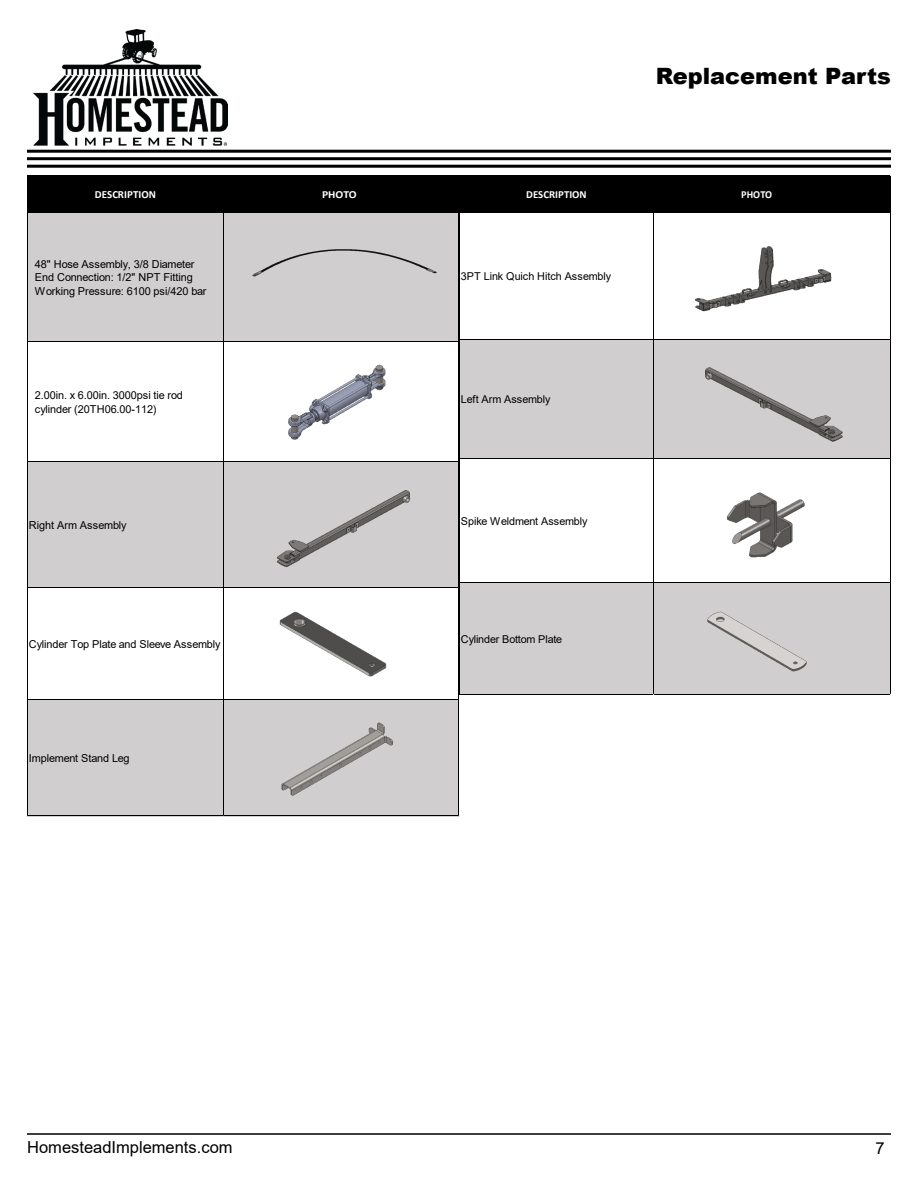
<style>
.page{position:relative;width:918px;height:1188px;background:#fff}
.page>*{position:absolute;margin:0;border:0;box-sizing:border-box;transform-origin:0 0}
.t1{font:900 22.5px "Arial";color:#000}
.t2{font:16.5px "Arial";color:#000}
.t3{font:10.95px/13.5px "Arial";letter-spacing:-.01em;color:#000}
.t4{font:700 10.95px "Calibri";letter-spacing:.005em;color:#fff}
.t5{font:10.8px "Arial";letter-spacing:-.01em;color:#000}
.t6{font:700 10.8px "Calibri";letter-spacing:.005em;color:#fff}
.t7{font:700 10.8px "Calibri";letter-spacing:.005em;color:#fff;scale:1.08 1}
.t8{font:700 10.65px "Calibri";letter-spacing:-.005em;color:#fff}
</style>
<div class="page">
<hr style="left:27px;top:150px;width:864px;height:3px;background:#000">
<hr style="left:27px;top:157px;width:864px;height:3px;background:#000">
<hr style="left:27px;top:165px;width:864px;height:3px;background:#000">
<hr style="left:27px;top:1133px;width:864px;height:2px;background:#000">
<img style="left:33px;top:30px;width:194px;height:115px">
<div style="left:27px;top:176px;width:432px;height:37px;background:#000"></div>
<div style="left:27px;top:213px;width:432px;height:129px;background:#d0cece"></div>
<div style="left:27px;top:462px;width:432px;height:125px;background:#d0cece"></div>
<hr style="left:459px;top:587px;width:1px;height:113px;background:#d0cece">
<div style="left:27px;top:699px;width:432px;height:117px;background:#d0cece"></div>
<hr style="left:27px;top:176px;width:1px;height:640px;background:#000">
<hr style="left:223px;top:213px;width:1px;height:603px;background:#000">
<hr style="left:27px;top:816px;width:432px;height:1px;background:#000">
<hr style="left:458px;top:176px;width:1px;height:640px;background:#000">
<hr style="left:27px;top:213px;width:432px;height:1px;background:#000">
<hr style="left:27px;top:341px;width:432px;height:1px;background:#000">
<hr style="left:27px;top:461px;width:432px;height:1px;background:#000">
<hr style="left:27px;top:587px;width:432px;height:1px;background:#000">
<hr style="left:27px;top:699px;width:432px;height:1px;background:#000">
<img style="left:252px;top:249px;width:185px;height:28px">
<img style="left:277px;top:490px;width:134px;height:77px">
<img style="left:279px;top:611px;width:108px;height:66px">
<img style="left:281px;top:722px;width:112px;height:74px">
<img style="left:288px;top:364px;width:98px;height:76px">
<div style="left:459px;top:176px;width:432px;height:37px;background:#000"></div>
<div style="left:459px;top:340px;width:432px;height:119px;background:#d0cece"></div>
<div style="left:459px;top:583px;width:432px;height:111px;background:#d0cece"></div>
<hr style="left:459px;top:339px;width:432px;height:1px;background:#000">
<hr style="left:459px;top:459px;width:432px;height:1px;background:#000">
<hr style="left:459px;top:583px;width:432px;height:1px;background:#000">
<hr style="left:653px;top:213px;width:1px;height:481px;background:#000">
<hr style="left:459px;top:694px;width:432px;height:1px;background:#000">
<hr style="left:890px;top:176px;width:1px;height:518px;background:#000">
<hr style="left:459px;top:176px;width:1px;height:518px;background:#000">
<img style="left:695px;top:246px;width:137px;height:66px">
<img style="left:654px;top:367px;width:236px;height:93px">
<img style="left:726px;top:492px;width:79px;height:66px">
<img style="left:707px;top:611px;width:100px;height:61px">
<h1 class="t1" style="left:656px;top:59px;width:237px">Replacement Parts</h1>
<p class="t8" style="left:741px;top:187px;width:32px">PHOTO</p>
<p class="t7" style="left:322px;top:187px;width:34px">PHOTO</p>
<p class="t6" style="left:526px;top:187px;width:62px">DESCRIPTION</p>
<p class="t6" style="left:756px;top:187px;width:34px">PHOTO</p>
<p class="t4" style="left:95px;top:187px;width:63px">DESCRIPTION</p>
<p class="t4" style="left:325px;top:187px;width:34px">PHOTO</p>
<p class="t3" style="left:35px;top:257px;width:173px">48" Hose Assembly, 3/8 Diameter<br>End Connection: 1/2" NPT Fitting<br>Working Pressure: 6100 psi/420 bar</p>
<p class="t3" style="left:35px;top:388px;width:149px">2.00in. x 6.00in. 3000psi tie rod cylinder (20TH06.00-112)</p>
<p class="t3" style="left:29px;top:518px;width:99px">Right Arm Assembly</p>
<p class="t3" style="left:29px;top:637px;width:193px">Cylinder Top Plate and Sleeve Assembly</p>
<p class="t3" style="left:29px;top:751px;width:102px">Implement Stand Leg</p>
<p class="t5" style="left:461px;top:269px;width:152px">3PT Link Quich Hitch Assembly</p>
<p class="t5" style="left:461px;top:392px;width:91px">Left Arm Assembly</p>
<p class="t5" style="left:461px;top:514px;width:128px">Spike Weldment Assembly</p>
<p class="t5" style="left:461px;top:632px;width:103px">Cylinder Bottom Plate</p>
<h2 class="t2" style="left:27px;top:1136px;width:207px">HomesteadImplements.com</h2>
<h2 class="t2" style="left:876px;top:1137px;width:11px">7</h2>
</div>
